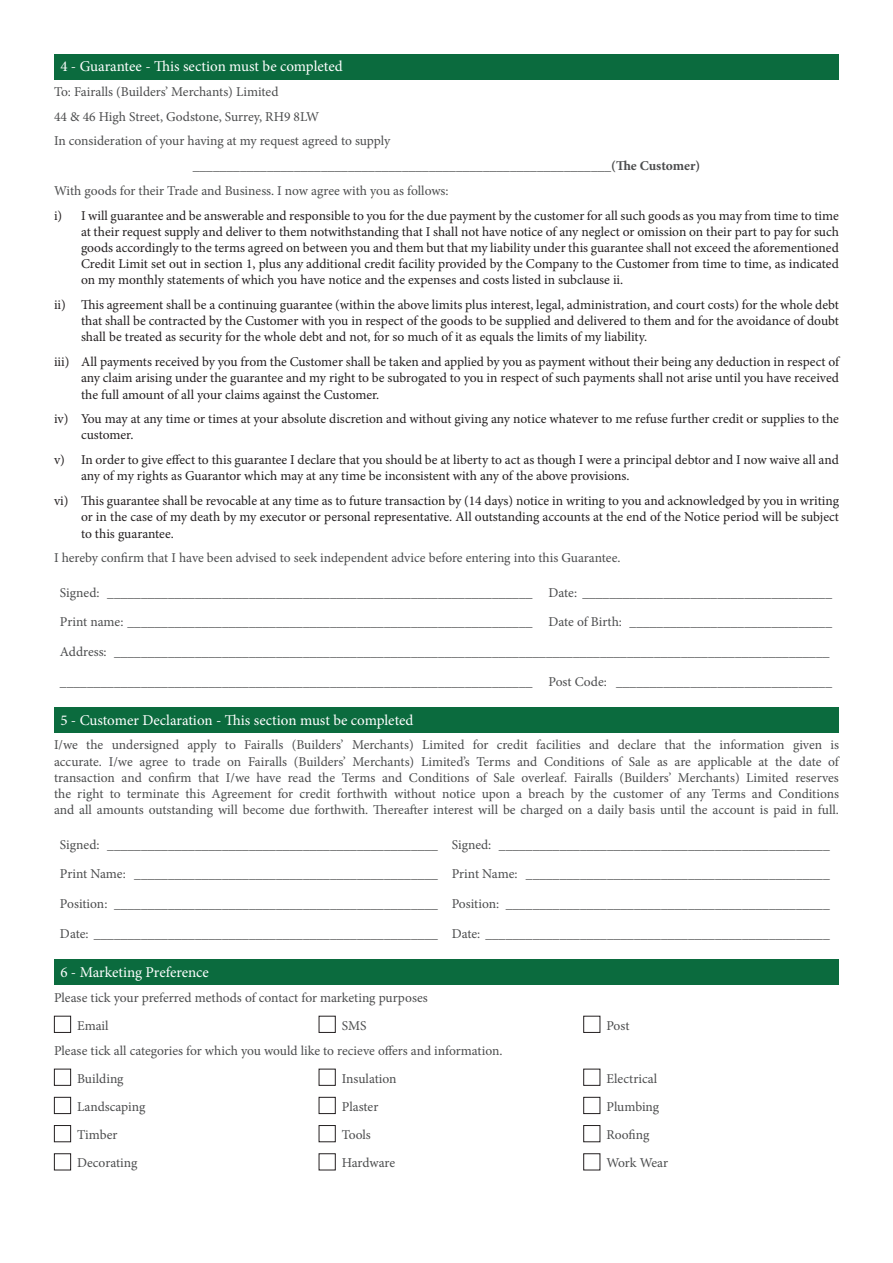
<style>
.page{position:relative;width:893px;height:1263px;background:#fff}
.page>*{position:absolute;margin:0;border:0;box-sizing:border-box;transform-origin:0 0}
.t1{font:15px "Minion Pro";letter-spacing:-.005em;color:#fff}
.t2{font:13.5px/28.2px "Minion Pro";letter-spacing:-.005em;color:#4b4c4d}
.t3{font:13.5px/16.2px "Minion Pro";letter-spacing:-.005em;color:#231f20;text-align:justify}
.t4{font:700 13.5px "Minion Pro";letter-spacing:-.005em;color:#4b4c4d}
</style>
<div class="page">
<div style="left:54px;top:54px;width:785px;height:26px;background:#0b6b3e"></div>
<div style="left:54px;top:707px;width:785px;height:26px;background:#0b6b3e"></div>
<div style="left:54px;top:959px;width:785px;height:26px;background:#0b6b3e"></div>
<div style="left:54px;top:1016px;width:17px;height:17px;border:1px solid #231f20"></div>
<div style="left:319px;top:1016px;width:17px;height:17px;border:1px solid #231f20"></div>
<div style="left:583px;top:1016px;width:17px;height:17px;border:1px solid #231f20"></div>
<div style="left:54px;top:1069px;width:17px;height:17px;border:1px solid #231f20"></div>
<div style="left:54px;top:1097px;width:17px;height:17px;border:1px solid #231f20"></div>
<div style="left:54px;top:1125px;width:17px;height:17px;border:1px solid #231f20"></div>
<div style="left:54px;top:1153px;width:17px;height:17px;border:1px solid #231f20"></div>
<div style="left:319px;top:1069px;width:17px;height:17px;border:1px solid #231f20"></div>
<div style="left:319px;top:1097px;width:17px;height:17px;border:1px solid #231f20"></div>
<div style="left:319px;top:1125px;width:17px;height:17px;border:1px solid #231f20"></div>
<div style="left:319px;top:1153px;width:17px;height:17px;border:1px solid #231f20"></div>
<div style="left:583px;top:1069px;width:17px;height:17px;border:1px solid #231f20"></div>
<div style="left:583px;top:1097px;width:17px;height:17px;border:1px solid #231f20"></div>
<div style="left:583px;top:1125px;width:17px;height:17px;border:1px solid #231f20"></div>
<div style="left:583px;top:1153px;width:17px;height:17px;border:1px solid #231f20"></div>
<p class="t1" style="left:60px;top:56px;width:284px">4 - Guarantee - This section must be completed</p>
<p class="t2" style="left:54px;top:79px;width:338px;line-height:24.8px">To: Fairalls (Builders’ Merchants) Limited<br>44 &amp; 46 High Street, Godstone, Surrey, RH9 8LW<br>In consideration of your having at my request agreed to supply</p>
<p class="t4" style="left:193px;top:156px;width:509px">______________________________________________________________(The Customer)</p>
<p class="t2" style="left:54px;top:176px;width:396px">With goods for their Trade and Business. I now agree with you as follows:</p>
<p class="t3" style="left:81px;top:207px;width:759px;text-indent:-27px">i) I will guarantee and be answerable and responsible to you for the due payment by the customer for all such goods as you may from time to time at their request supply and deliver to them notwithstanding that I shall not have notice of any neglect or omission on their part to pay for such goods accordingly to the terms agreed on between you and them but that my liability under this guarantee shall not exceed the aforementioned Credit Limit set out in section 1, plus any additional credit facility provided by the Company to the Customer from time to time, as indicated on my monthly statements of which you have notice and the expenses and costs listed in subclause ii.</p>
<p class="t3" style="left:81px;top:297px;width:759px;text-indent:-27px">ii) This agreement shall be a continuing guarantee (within the above limits plus interest, legal, administration, and court costs) for the whole debt that shall be contracted by the Customer with you in respect of the goods to be supplied and delivered to them and for the avoidance of doubt shall be treated as security for the whole debt and not, for so much of it as equals the limits of my liability.</p>
<p class="t3" style="left:81px;top:354px;width:760px;text-indent:-27px">iii) All payments received by you from the Customer shall be taken and applied by you as payment without their being any deduction in respect of any claim arising under the guarantee and my right to be subrogated to you in respect of such payments shall not arise until you have received the full amount of all your claims against the Customer.</p>
<p class="t3" style="left:81px;top:411px;width:759px;text-indent:-27px">iv) You may at any time or times at your absolute discretion and without giving any notice whatever to me refuse further credit or supplies to the customer.</p>
<p class="t3" style="left:81px;top:452px;width:759px;text-indent:-27px">v) In order to give effect to this guarantee I declare that you should be at liberty to act as though I were a principal debtor and I now waive all and any of my rights as Guarantor which may at any time be inconsistent with any of the above provisions.</p>
<p class="t3" style="left:81px;top:493px;width:760px;text-indent:-27px">vi) This guarantee shall be revocable at any time as to future transaction by (14 days) notice in writing to you and acknowledged by you in writing or in the case of my death by my executor or personal representative. All outstanding accounts at the end of the Notice period will be subject to this guarantee.</p>
<p class="t2" style="left:54px;top:544px;width:568px">I hereby confirm that I have been advised to seek independent advice before entering into this Guarantee.</p>
<p class="t2" style="left:60px;top:578px;width:774px">Signed: _______________________________________________________________ Date: _____________________________________</p>
<p class="t2" style="left:60px;top:608px;width:774px">Print name: ____________________________________________________________ Date of Birth: ______________________________</p>
<p class="t2" style="left:60px;top:638px;width:771px">Address: __________________________________________________________________________________________________________</p>
<p class="t2" style="left:60px;top:667px;width:774px">______________________________________________________________________ Post Code: ________________________________</p>
<p class="t1" style="left:60px;top:710px;width:355px">5 - Customer Declaration - This section must be completed</p>
<p class="t2" style="left:54px;top:737px;width:786px;line-height:16.2px;text-align:justify">I/we the undersigned apply to Fairalls (Builders’ Merchants) Limited for credit facilities and declare that the information given is accurate. I/we agree to trade on Fairalls (Builders’ Merchants) Limited’s Terms and Conditions of Sale as are applicable at the date of transaction and confirm that I/we have read the Terms and Conditions of Sale overleaf. Fairalls (Builders’ Merchants) Limited reserves the right to terminate this Agreement for credit forthwith without notice upon a breach by the customer of any Terms and Conditions and all amounts outstanding will become due forthwith. Thereafter interest will be charged on a daily basis until the account is paid in full.</p>
<p class="t2" style="left:60px;top:830px;width:771px">Signed: _________________________________________________ Signed: _________________________________________________</p>
<p class="t2" style="left:60px;top:860px;width:771px">Print Name: _____________________________________________ Print Name: _____________________________________________</p>
<p class="t2" style="left:60px;top:890px;width:771px">Position: ________________________________________________ Position: ________________________________________________</p>
<p class="t2" style="left:60px;top:919px;width:771px">Date: ___________________________________________________ Date: ___________________________________________________</p>
<p class="t1" style="left:60px;top:962px;width:150px">6 - Marketing Preference</p>
<p class="t2" style="left:77px;top:983px;width:352px;text-indent:-23px">Please tick your preferred methods of contact for marketing purposes<br>Email</p>
<p class="t2" style="left:342px;top:1011px;width:26px">SMS</p>
<p class="t2" style="left:606px;top:1011px;width:25px">Post</p>
<p class="t2" style="left:77px;top:1036px;width:427px;text-indent:-23px">Please tick all categories for which you would like to recieve offers and information.<br>Building<br>Landscaping<br>Timber<br>Decorating</p>
<p class="t2" style="left:342px;top:1064px;width:56px">Insulation<br>Plaster<br>Tools<br>Hardware</p>
<p class="t2" style="left:606px;top:1064px;width:63px">Electrical<br>Plumbing<br>Roofing<br>Work Wear</p>
</div>
